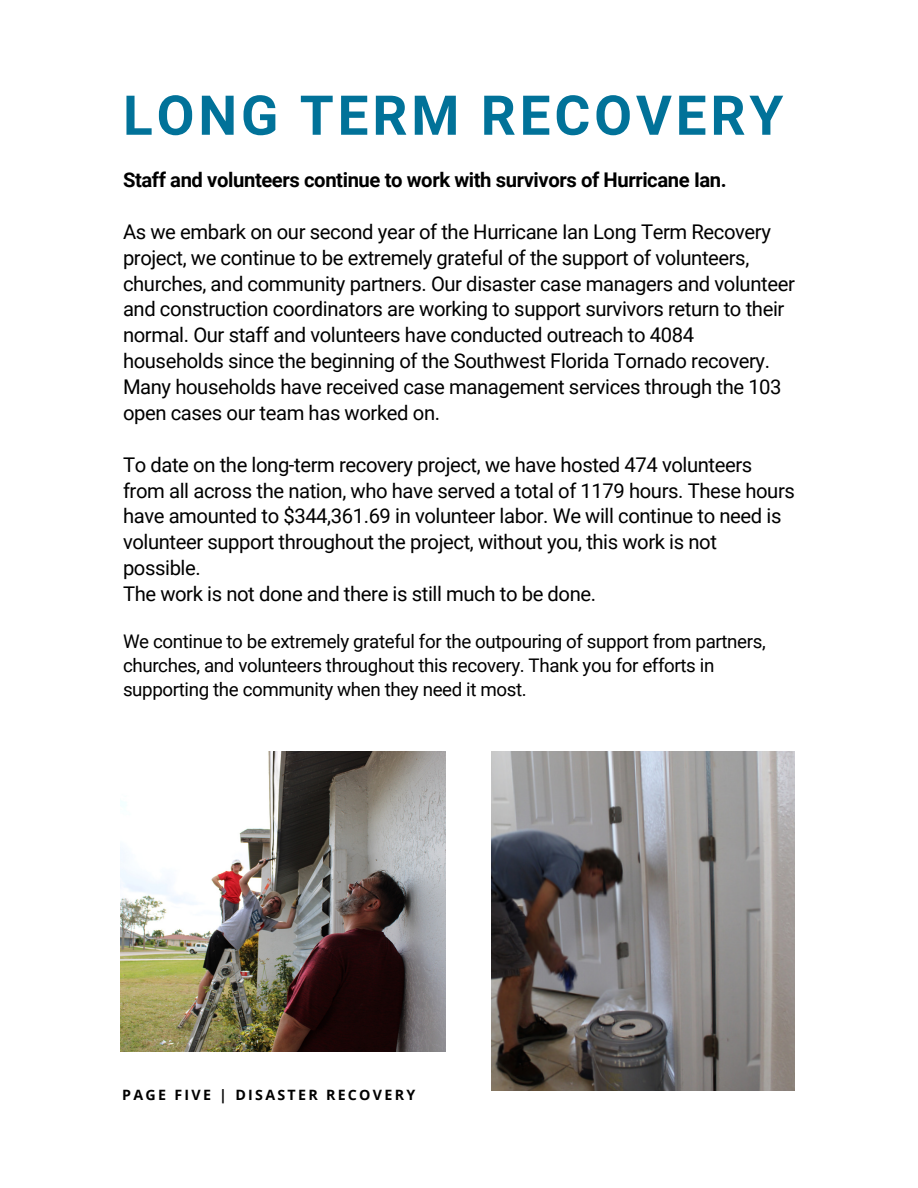
<style>
.page{position:relative;width:918px;height:1188px;background:#fff}
.page>*{position:absolute;margin:0;border:0;box-sizing:border-box;transform-origin:0 0}
.t1{font:700 54.9px "Roboto";letter-spacing:.07em;color:#017299}
.t2{font:20.25px/25.8px "Roboto";letter-spacing:-.02em;color:#000}
.t3{font:700 20.25px "Roboto";letter-spacing:-.02em;color:#000}
.t4{font:18.75px/23.7px "Roboto";letter-spacing:-.02em;color:#000}
.t5{font:700 14.25px "Open Sans";letter-spacing:.16em;color:#000}
</style>
<div class="page">
<img style="left:120px;top:751px;width:326px;height:300px">
<img style="left:492px;top:751px;width:303px;height:340px">
<h2 class="t1" style="left:123px;top:84px;width:662px">LONG TERM RECOVERY</h2>
<h3 class="t3" style="left:123px;top:168px;width:605px">Staff and volunteers continue to work with survivors of Hurricane Ian.</h3>
<h3 class="t2" style="left:123px;top:219px;width:673px">As we embark on our second year of the Hurricane Ian Long Term Recovery project, we continue to be extremely grateful of the support of volunteers, churches, and community partners. Our disaster case managers and volunteer and construction coordinators are working to support survivors return to their normal. Our staff and volunteers have conducted outreach to 4084 households since the beginning of the Southwest Florida Tornado recovery.<br>Many households have received case management services through the 103 open cases our team has worked on.</h3>
<h3 class="t2" style="left:123px;top:452px;width:673px">To date on the long-term recovery project, we have hosted 474 volunteers from all across the nation, who have served a total of 1179 hours. These hours have amounted to $344,361.69 in volunteer labor. We will continue to need is volunteer support throughout the project, without you, this work is not possible.<br>The work is not done and there is still much to be done.</h3>
<p class="t4" style="left:123px;top:630px;width:644px">We continue to be extremely grateful for the outpouring of support from partners, churches, and volunteers throughout this recovery. Thank you for efforts in supporting the community when they need it most.</p>
<p class="t5" style="left:122px;top:1085px;width:294px">PAGE FIVE | DISASTER RECOVERY</p>
</div>
